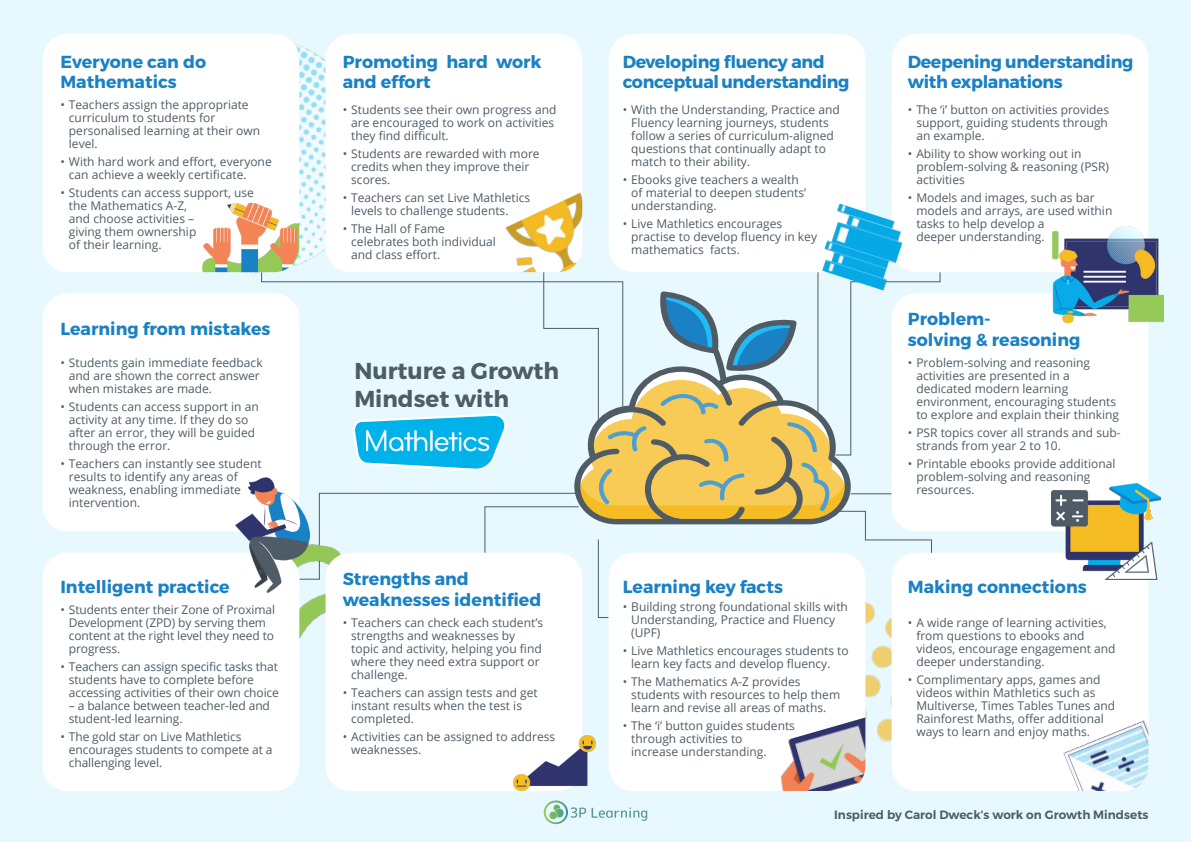
<style>
.page{position:relative;width:1191px;height:842px;background:#e7f8fe}
.page>*{position:absolute;margin:0;border:0;box-sizing:border-box;transform-origin:0 0}
.t1{font:700 23px/27.6px "Montserrat";color:#4e5c67}
.t2{font:700 17.4px/20.9px "Montserrat";color:#1981c4}
.t3{font:700 17.4px/20.9px "Montserrat";letter-spacing:-.02em;color:#1981c4}
.t4{font:12px/13px "Open Sans";color:#4e5c67}
.t5{font:600 12px "Montserrat";color:#4e5c67}
</style>
<div class="page">
<img style="left:180px;top:531px;width:137px;height:108px">
<img style="left:865px;top:618px;width:26px;height:152px">
<img style="left:203px;top:43px;width:122px;height:240px">
<div style="left:43px;top:34px;width:256px;height:238px;background:#fff;border-radius:25px"></div>
<img style="left:202px;top:203px;width:97px;height:69px">
<div style="left:325px;top:34px;width:257px;height:238px;background:#fff;border-radius:25px"></div>
<img style="left:505px;top:192px;width:77px;height:79px">
<div style="left:608px;top:34px;width:257px;height:238px;background:#fff;border-radius:25px"></div>
<div style="left:891px;top:34px;width:257px;height:238px;background:#fff;border-radius:25px"></div>
<div style="left:43px;top:553px;width:256px;height:238px;background:#fff;border-radius:25px"></div>
<div style="left:43px;top:293px;width:256px;height:238px;background:#fff;border-radius:25px"></div>
<div style="left:325px;top:553px;width:257px;height:238px;background:#fff;border-radius:25px"></div>
<div style="left:608px;top:553px;width:257px;height:238px;background:#fff;border-radius:25px"></div>
<img style="left:780px;top:717px;width:85px;height:74px">
<div style="left:891px;top:553px;width:257px;height:238px;background:#fff;border-radius:25px"></div>
<img style="left:1063px;top:720px;width:85px;height:71px">
<div style="left:891px;top:293px;width:257px;height:238px;background:#fff;border-radius:25px"></div>
<img style="left:1051px;top:227px;width:113px;height:96px">
<img style="left:1051px;top:484px;width:109px;height:95px">
<img style="left:514px;top:735px;width:81px;height:56px">
<svg style="left:544px;top:800px;width:103px;height:24px"></svg>
<svg style="left:298px;top:271px;width:643px;height:347px"></svg>
<img style="left:818px;top:203px;width:89px;height:88px">
<img style="left:235px;top:477px;width:74px;height:116px">
<h2 class="t2" style="left:60px;top:51px;width:147px">Everyone can do<br>Mathematics</h2>
<h2 class="t2" style="left:343px;top:51px;width:200px">Promoting hard work and effort</h2>
<h2 class="t3" style="left:623px;top:51px;width:228px">Developing fluency and conceptual understanding</h2>
<h2 class="t3" style="left:907px;top:51px;width:227px">Deepening understanding with explanations</h2>
<p class="t4" style="left:69px;top:98px;width:193px;text-indent:-9px">• Teachers assign the appropriate curriculum to students for personalised learning at their own level.</p>
<p class="t4" style="left:69px;top:155px;width:204px;text-indent:-9px">• With hard work and effort, everyone can achieve a weekly certificate.</p>
<p class="t4" style="left:69px;top:186px;width:187px;text-indent:-9px">• Students can access support, use the Mathematics A-Z,<br>and choose activities –<br>giving them ownership<br>of their learning.</p>
<h2 class="t2" style="left:60px;top:319px;width:211px">Learning from mistakes</h2>
<p class="t4" style="left:69px;top:356px;width:195px;text-indent:-9px">• Students gain immediate feedback and are shown the correct answer when mistakes are made.</p>
<p class="t4" style="left:69px;top:400px;width:191px;text-indent:-9px">• Students can access support in an activity at any time. If they do so after an error, they will be guided through the error.</p>
<p class="t4" style="left:69px;top:457px;width:194px;text-indent:-9px">• Teachers can instantly see student results to identify any areas of weakness, enabling immediate intervention.</p>
<h2 class="t2" style="left:60px;top:576px;width:171px">Intelligent practice</h2>
<p class="t4" style="left:69px;top:602px;width:208px;text-indent:-9px">• Students enter their Zone of Proximal<br>Development (ZPD) by serving them content at the right level they need to progress.</p>
<p class="t4" style="left:69px;top:659px;width:211px;text-indent:-9px">• Teachers can assign specific tasks that students have to complete before accessing activities of their own choice</p>
<p class="t4" style="left:69px;top:698px;width:202px">– a balance between teacher-led and student-led learning.</p>
<p class="t4" style="left:69px;top:729px;width:205px;text-indent:-9px">• The gold star on Live Mathletics encourages students to compete at a challenging level.</p>
<p class="t4" style="left:351px;top:103px;width:207px;text-indent:-9px">• Students see their own progress and are encouraged to work on activities they find difficult.</p>
<p class="t4" style="left:351px;top:147px;width:190px;text-indent:-9px">• Students are rewarded with more credits when they improve their scores.</p>
<p class="t4" style="left:351px;top:191px;width:180px;text-indent:-9px">• Teachers can set Live Mathletics levels to challenge students.</p>
<p class="t4" style="left:351px;top:222px;width:146px;text-indent:-9px">• The Hall of Fame celebrates both individual and class effort.</p>
<h1 class="t1" style="left:354px;top:358px;width:206px">Nurture a Growth<br>Mindset with</h1>
<p class="t4" style="left:631px;top:103px;width:210px;text-indent:-9px">• With the Understanding, Practice and Fluency learning journeys, students follow a series of curriculum-aligned questions that continually adapt to match to their ability.</p>
<p class="t4" style="left:631px;top:173px;width:176px;text-indent:-9px">• Ebooks give teachers a wealth of material to deepen students’ understanding.</p>
<p class="t4" style="left:631px;top:217px;width:187px;text-indent:-9px">• Live Mathletics encourages practise to develop fluency in key mathematics facts.</p>
<p class="t4" style="left:916px;top:103px;width:194px;text-align:justify;text-indent:-9px">• The ‘i’ button on activities provides support, guiding students through an example.</p>
<p class="t4" style="left:916px;top:147px;width:194px;text-indent:-9px">• Ability to show working out in problem-solving &amp; reasoning (PSR) activities</p>
<p class="t4" style="left:916px;top:191px;width:197px;text-indent:-9px">• Models and images, such as bar models and arrays, are used within tasks to help develop a<br>deeper understanding.</p>
<h2 class="t2" style="left:907px;top:308px;width:174px">Problem-<br>solving &amp; reasoning</h2>
<p class="t4" style="left:916px;top:356px;width:204px;text-indent:-9px">• Problem-solving and reasoning activities are presented in a dedicated modern learning environment, encouraging students to explore and explain their thinking</p>
<p class="t4" style="left:916px;top:426px;width:206px;text-indent:-9px">• PSR topics cover all strands and sub&shy;strands from year 2 to 10.</p>
<p class="t4" style="left:916px;top:457px;width:201px;text-indent:-9px">• Printable ebooks provide additional problem-solving and reasoning resources.</p>
<h2 class="t2" style="left:343px;top:569px;width:200px">Strengths and weaknesses identified</h2>
<h2 class="t2" style="left:623px;top:576px;width:162px">Learning key facts</h2>
<h2 class="t2" style="left:907px;top:576px;width:180px">Making connections</h2>
<p class="t4" style="left:631px;top:600px;width:218px;text-indent:-9px">• Building strong foundational skills with<br>Understanding, Practice and Fluency (UPF)</p>
<p class="t4" style="left:631px;top:644px;width:219px;text-indent:-9px">• Live Mathletics encourages students to learn key facts and develop fluency.</p>
<p class="t4" style="left:631px;top:675px;width:210px;text-indent:-9px">• The Mathematics A-Z provides students with resources to help them learn and revise all areas of maths.</p>
<p class="t4" style="left:631px;top:719px;width:165px;text-indent:-9px">• The ‘i’ button guides students through activities to<br>increase understanding.</p>
<p class="t4" style="left:916px;top:615px;width:201px;text-indent:-9px">• A wide range of learning activities, from questions to ebooks and videos, encourage engagement and deeper understanding.</p>
<p class="t4" style="left:916px;top:672px;width:200px;text-indent:-9px">• Complimentary apps, games and videos within Mathletics such as Multiverse, Times Tables Tunes and Rainforest Maths, offer additional ways to learn and enjoy maths.</p>
<p class="t4" style="left:351px;top:615px;width:193px;text-indent:-9px">• Teachers can check each student’s strengths and weaknesses by topic and activity, helping you find where they need extra support or challenge.</p>
<p class="t4" style="left:351px;top:685px;width:188px;text-indent:-9px">• Teachers can assign tests and get instant results when the test is completed.</p>
<p class="t4" style="left:351px;top:729px;width:205px;text-indent:-9px">• Activities can be assigned to address weaknesses.</p>
<p class="t5" style="left:834px;top:808px;width:316px">Inspired by Carol Dweck’s work on Growth Mindsets</p>
</div>
